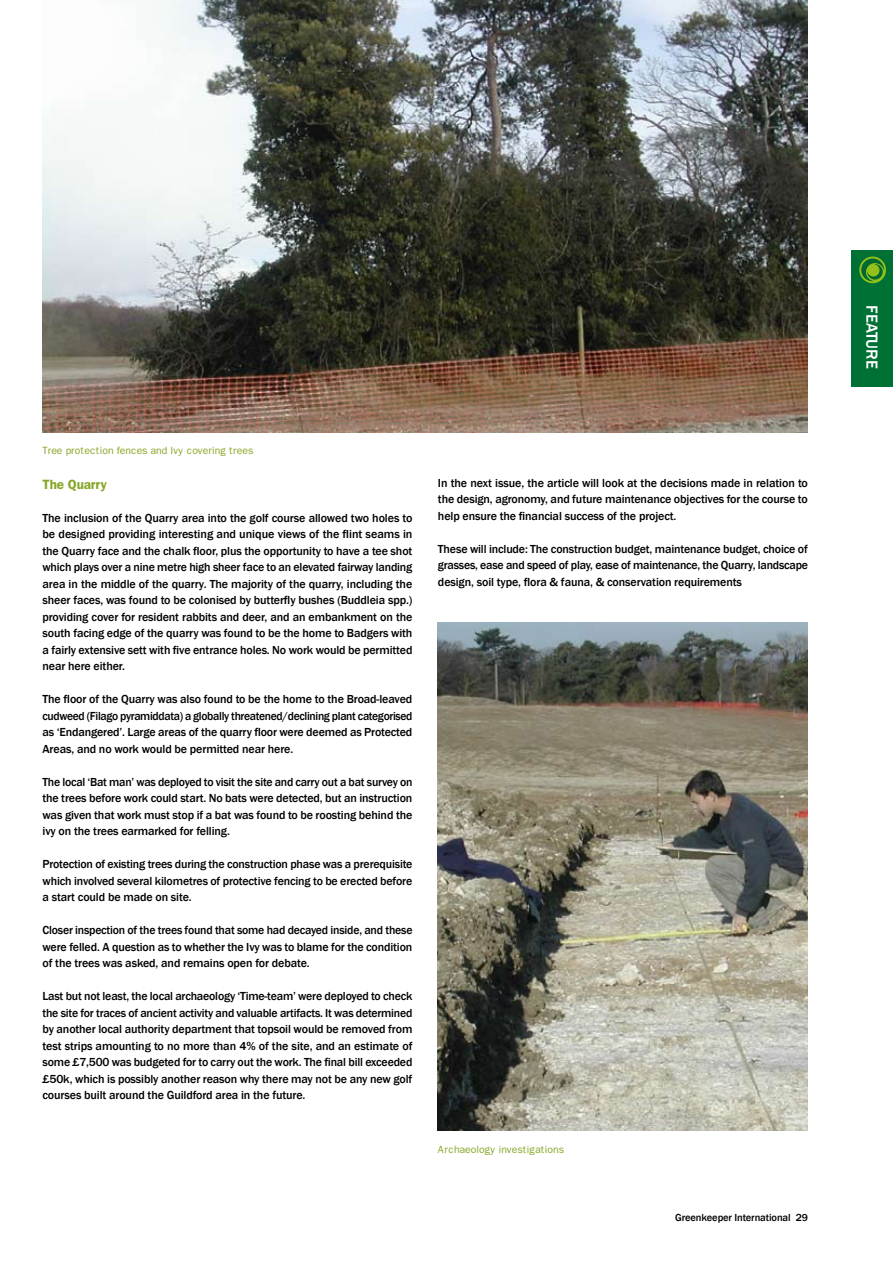
<style>
.page{position:relative;width:893px;height:1263px;background:#fff}
.page>*{position:absolute;margin:0;border:0;box-sizing:border-box;transform-origin:0 0}
.t1{font:500 16.5px "Franklin Gothic";letter-spacing:-.005em;color:#fff}
.t2{font:600 13.5px "Franklin Gothic";letter-spacing:-.01em;color:#85a625}
.t3{font:500 12px/16.5px "Franklin Gothic";letter-spacing:-.01em;color:#000;text-align:justify}
.t4{font:10.5px "Franklin Gothic";letter-spacing:-.005em;color:#85a625}
.t5{font:500 10.5px "Franklin Gothic";letter-spacing:-.01em;color:#000}
</style>
<div class="page">
<div style="left:852px;top:251px;width:41px;height:136px;background:#007135"></div>
<svg style="left:859px;top:257px;width:27px;height:26px"></svg>
<svg style="left:861px;top:258px;width:23px;height:23px"></svg>
<img style="left:43px;top:0;width:765px;height:432px">
<img style="left:438px;top:623px;width:370px;height:507px">
<p class="t4" style="left:43px;top:444px;width:212px">Tree protection fences and Ivy covering trees</p>
<p class="t2" style="left:43px;top:476px;width:66px">The Quarry</p>
<p class="t3" style="left:43px;top:509px;width:372px">The inclusion of the Quarry area into the golf course allowed two holes to be designed providing interesting and unique views of the flint seams in the Quarry face and the chalk floor, plus the opportunity to have a tee shot which plays over a nine metre high sheer face to an elevated fairway landing area in the middle of the quarry. The majority of the quarry, including the sheer faces, was found to be colonised by butterfly bushes (Buddleia spp.) providing cover for resident rabbits and deer, and an embankment on the south facing edge of the quarry was found to be the home to Badgers with a fairly extensive sett with five entrance holes. No work would be permitted near here either.</p>
<p class="t3" style="left:43px;top:691px;width:371px">The floor of the Quarry was also found to be the home to the Broad-leaved cudweed (Filago pyramiddata) a globally threatened/declining plant categorised as ‘Endangered’. Large areas of the quarry floor were deemed as Protected Areas, and no work would be permitted near here.</p>
<p class="t3" style="left:43px;top:773px;width:371px">The local ‘Bat man’ was deployed to visit the site and carry out a bat survey on the trees before work could start. No bats were detected, but an instruction was given that work must stop if a bat was found to be roosting behind the ivy on the trees earmarked for felling.</p>
<p class="t3" style="left:43px;top:856px;width:371px">Protection of existing trees during the construction phase was a prerequisite which involved several kilometres of protective fencing to be erected before a start could be made on site.</p>
<p class="t3" style="left:43px;top:922px;width:371px">Closer inspection of the trees found that some had decayed inside, and these were felled. A question as to whether the Ivy was to blame for the condition of the trees was asked, and remains open for debate.</p>
<p class="t3" style="left:43px;top:988px;width:371px">Last but not least, the local archaeology ‘Time-team’ were deployed to check the site for traces of ancient activity and valuable artifacts. It was determined by another local authority department that topsoil would be removed from test strips amounting to no more than 4% of the site, and an estimate of some £7,500 was budgeted for to carry out the work. The final bill exceeded £50k, which is possibly another reason why there may not be any new golf courses built around the Guildford area in the future.</p>
<p class="t3" style="left:438px;top:475px;width:371px">In the next issue, the article will look at the decisions made in relation to the design, agronomy, and future maintenance objectives for the course to help ensure the financial success of the project.</p>
<p class="t3" style="left:438px;top:541px;width:372px">These will include: The construction budget, maintenance budget, choice of grasses, ease and speed of play, ease of maintenance, the Quarry, landscape design, soil type, flora &amp; fauna, &amp; conservation requirements</p>
<p class="t4" style="left:438px;top:1143px;width:127px">Archaeology investigations</p>
<p class="t5" style="left:675px;top:1211px;width:134px">Greenkeeper International 29</p>
<h1 class="t1" style="left:882px;top:305px;width:65px;rotate:90deg">FEATURE</h1>
</div>
